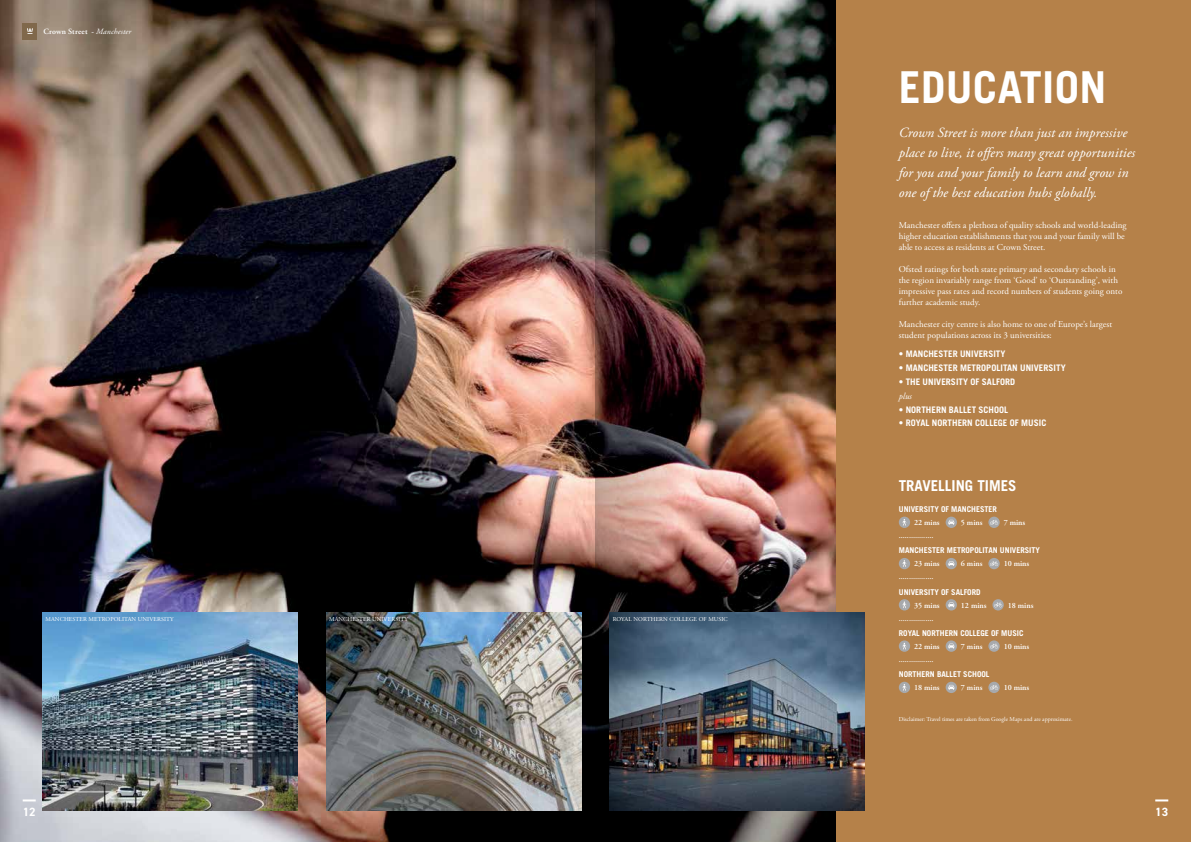
<style>
.page{position:relative;width:1191px;height:842px;background:#fff}
.page>*{position:absolute;margin:0;border:0;box-sizing:border-box;transform-origin:0 0}
.t1{font:700 44px "Trade Gothic";letter-spacing:.005em;color:#fff}
.t2{font:700 15px "Trade Gothic";color:#fff}
.t3{font:italic 14px/20px "Adobe Garamond Pro";letter-spacing:.005em;color:#fff}
.t4{font:700 12px "DIN2014";color:#fff}
.t5{font:9px/11px "Adobe Garamond Pro";letter-spacing:.005em;color:#fff}
.t6{font:700 9px "Trade Gothic";letter-spacing:.005em;color:#fff}
.t7{font:italic 9px "Adobe Garamond Pro";color:#fff}
.t8{font:600 8px "Adobe Garamond Pro";color:#fff}
.t9{font:700 8px "Trade Gothic";color:#fff}
.t10{font:600 8px "Adobe Garamond Pro";letter-spacing:.02em;color:#fff}
.t11{font:6px "Adobe Garamond Pro";letter-spacing:.015em;color:#fff}
.s1{font-weight:400;font-style:italic}
</style>
<div class="page">
<div style="left:824px;top:0;width:367px;height:842px;background:#b58149"></div>
<img style="left:0;top:0;width:835px;height:842px">
<div style="left:898px;top:517px;width:12px;height:11px;background:#a7a9ac;border-radius:50%"></div>
<svg style="left:902px;top:519px;width:4px;height:7px"></svg>
<svg style="left:945px;top:517px;width:12px;height:11px"></svg>
<svg style="left:948px;top:520px;width:6px;height:5px"></svg>
<div style="left:988px;top:517px;width:11px;height:11px;background:#a7a9ac;border-radius:50%"></div>
<svg style="left:990px;top:520px;width:8px;height:5px"></svg>
<div style="left:898px;top:558px;width:12px;height:11px;background:#a7a9ac;border-radius:50%"></div>
<svg style="left:902px;top:560px;width:4px;height:7px"></svg>
<div style="left:945px;top:558px;width:12px;height:11px;background:#a7a9ac;border-radius:50%"></div>
<svg style="left:948px;top:561px;width:6px;height:5px"></svg>
<div style="left:988px;top:558px;width:11px;height:11px;background:#a7a9ac;border-radius:50%"></div>
<svg style="left:990px;top:561px;width:8px;height:5px"></svg>
<div style="left:898px;top:599px;width:12px;height:11px;background:#a7a9ac;border-radius:50%"></div>
<svg style="left:902px;top:601px;width:4px;height:7px"></svg>
<svg style="left:945px;top:599px;width:12px;height:11px"></svg>
<svg style="left:948px;top:602px;width:6px;height:5px"></svg>
<svg style="left:992px;top:599px;width:11px;height:11px"></svg>
<svg style="left:994px;top:602px;width:8px;height:5px"></svg>
<svg style="left:898px;top:640px;width:12px;height:12px"></svg>
<svg style="left:902px;top:643px;width:4px;height:6px"></svg>
<svg style="left:945px;top:640px;width:12px;height:12px"></svg>
<svg style="left:948px;top:644px;width:6px;height:5px"></svg>
<div style="left:988px;top:640px;width:11px;height:12px;background:#a7a9ac;border-radius:50%"></div>
<svg style="left:990px;top:644px;width:8px;height:5px"></svg>
<div style="left:898px;top:682px;width:12px;height:11px;background:#a7a9ac;border-radius:50%"></div>
<svg style="left:902px;top:684px;width:4px;height:7px"></svg>
<div style="left:945px;top:682px;width:12px;height:11px;background:#a7a9ac;border-radius:50%"></div>
<svg style="left:948px;top:685px;width:6px;height:5px"></svg>
<div style="left:988px;top:682px;width:11px;height:11px;background:#a7a9ac;border-radius:50%"></div>
<svg style="left:990px;top:685px;width:8px;height:5px"></svg>
<img style="left:682px;top:612px;width:183px;height:199px">
<img style="left:326px;top:612px;width:255px;height:199px">
<img style="left:43px;top:612px;width:255px;height:199px">
<div style="left:23px;top:23px;width:14px;height:16px;background:#80684b"></div>
<svg style="left:27px;top:28px;width:6px;height:6px"></svg>
<svg style="left:1155px;top:799px;width:13px;height:2px"></svg>
<img style="left:595px;top:0;width:87px;height:842px">
<svg style="left:23px;top:799px;width:13px;height:2px"></svg>
<p class="t10" style="left:43px;top:27px;width:89px">Crown Street - <span class="s1">Manchester</span></p>
<p class="t11" style="left:46px;top:615px;width:130px">MANCHESTER METROPOLITAN UNIVERSITY</p>
<p class="t11" style="left:329px;top:615px;width:80px">MANCHESTER UNIVERSITY</p>
<p class="t11" style="left:612px;top:615px;width:117px">ROYAL NORTHERN COLLEGE OF MUSIC</p>
<h3 class="t4" style="left:23px;top:804px;width:14px">12</h3>
<h1 class="t1" style="left:898px;top:60px;width:209px">EDUCATION</h1>
<h3 class="t3" style="left:898px;top:123px;width:238px">Crown Street is more than just an impressive place to live, it offers many great opportunities for you and your family to learn and grow in one of the best education hubs globally.</h3>
<p class="t5" style="left:898px;top:220px;width:229px">Manchester offers a plethora of quality schools and world-leading higher education establishments that you and your family will be able to access as residents at Crown Street.</p>
<p class="t5" style="left:898px;top:264px;width:225px">Ofsted ratings for both state primary and secondary schools in the region invariably range from ‘Good’ to ‘Outstanding’, with impressive pass rates and record numbers of students going onto further academic study.</p>
<p class="t5" style="left:898px;top:319px;width:215px">Manchester city centre is also home to one of Europe’s largest student populations across its 3 universities:</p>
<p class="t6" style="left:898px;top:349px;width:108px">• MANCHESTER UNIVERSITY</p>
<p class="t6" style="left:898px;top:362px;width:168px">• MANCHESTER METROPOLITAN UNIVERSITY</p>
<p class="t6" style="left:898px;top:376px;width:118px">• THE UNIVERSITY OF SALFORD</p>
<p class="t7" style="left:898px;top:391px;width:15px">plus</p>
<p class="t6" style="left:898px;top:404px;width:111px">• NORTHERN BALLET SCHOOL</p>
<p class="t6" style="left:898px;top:418px;width:149px">• ROYAL NORTHERN COLLEGE OF MUSIC</p>
<h2 class="t2" style="left:898px;top:476px;width:119px">TRAVELLING TIMES</h2>
<p class="t9" style="left:898px;top:504px;width:100px">UNIVERSITY OF MANCHESTER</p>
<p class="t8" style="left:914px;top:518px;width:27px">22 mins</p>
<p class="t8" style="left:961px;top:518px;width:23px">5 mins</p>
<p class="t8" style="left:1003px;top:518px;width:23px">7 mins</p>
<p class="t8" style="left:898px;top:531px;width:36px">.................</p>
<p class="t9" style="left:898px;top:545px;width:143px">MANCHESTER METROPOLITAN UNIVERSITY</p>
<p class="t8" style="left:914px;top:559px;width:27px">23 mins</p>
<p class="t8" style="left:961px;top:559px;width:23px">6 mins</p>
<p class="t8" style="left:1003px;top:559px;width:27px">10 mins</p>
<p class="t8" style="left:898px;top:572px;width:36px">.................</p>
<p class="t9" style="left:898px;top:587px;width:83px">UNIVERSITY OF SALFORD</p>
<p class="t8" style="left:914px;top:600px;width:27px">35 mins</p>
<p class="t8" style="left:961px;top:600px;width:27px">12 mins</p>
<p class="t8" style="left:1007px;top:600px;width:27px">18 mins</p>
<p class="t8" style="left:898px;top:613px;width:36px">.................</p>
<p class="t9" style="left:898px;top:628px;width:126px">ROYAL NORTHERN COLLEGE OF MUSIC</p>
<p class="t8" style="left:914px;top:642px;width:27px">22 mins</p>
<p class="t8" style="left:961px;top:642px;width:23px">7 mins</p>
<p class="t8" style="left:1003px;top:642px;width:27px">10 mins</p>
<p class="t8" style="left:898px;top:655px;width:36px">.................</p>
<p class="t9" style="left:898px;top:669px;width:92px">NORTHERN BALLET SCHOOL</p>
<p class="t8" style="left:914px;top:683px;width:27px">18 mins</p>
<p class="t8" style="left:961px;top:683px;width:23px">7 mins</p>
<p class="t8" style="left:1003px;top:683px;width:27px">10 mins</p>
<p class="t11" style="left:898px;top:715px;width:175px">Disclaimer: Travel times are taken from Google Maps and are approximate.</p>
<h3 class="t4" style="left:1155px;top:804px;width:14px">13</h3>
</div>
